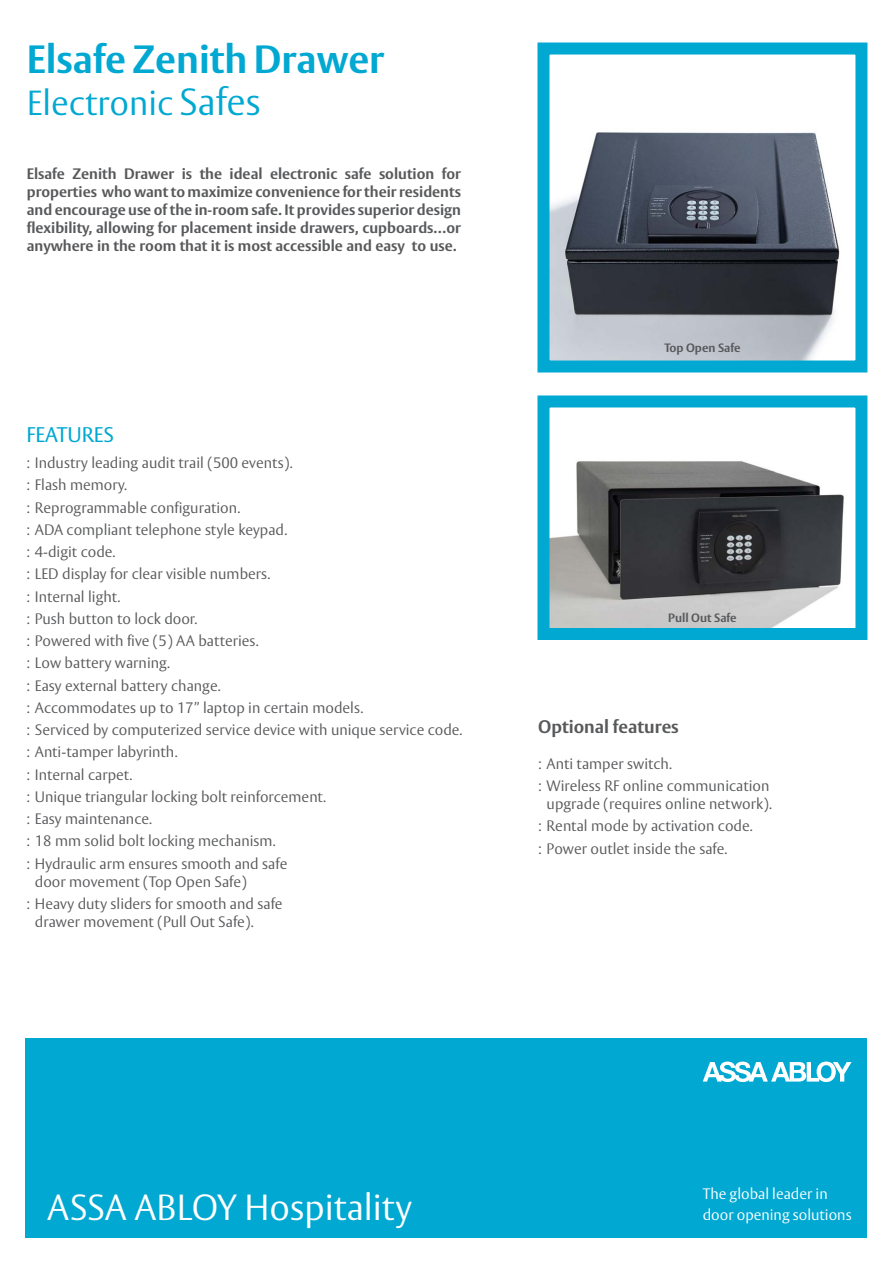
<style>
.page{position:relative;width:893px;height:1263px;background:#fff}
.page>*{position:absolute;margin:0;border:0;box-sizing:border-box;transform-origin:0 0}
.Rubrik_pos{font:700 39px "ASSA Vesta";color:#00a8d2}
.t1{font:300 36px "ASSA Vesta";color:#fff}
.Rubrik_pos-2{font:300 34.5px "ASSA Vesta";color:#00a8d2}
.DS_Heading_3{font:21px "ASSA Vesta";color:#00a8d2}
.t2{font:700 18px "ASSA Vesta";color:#58595b}
.t3{font:300 15px/18px "ASSA Vesta";color:#58595b}
.DS_Ingress{font:700 15px/18px "ASSA Vesta";color:#58595b;text-align:justify}
.Bröd_neg{font:300 15px/21px "ASSA Vesta";color:#fff}
.t4{font:700 12px "ASSA Vesta";color:#58595b}
.s1{font-size:37.5px}
</style>
<div class="page">
<div style="left:26px;top:1038px;width:841px;height:199px;background:#00a8d2"></div>
<svg style="left:703px;top:1061px;width:148px;height:21px"></svg>
<img style="left:550px;top:132px;width:290px;height:227px">
<div style="left:537px;top:43px;width:330px;height:329px;border:12px solid #00a8d2"></div>
<img style="left:550px;top:461px;width:294px;height:166px">
<div style="left:537px;top:395px;width:330px;height:245px;border:12px solid #00a8d2"></div>
<p class="Rubrik_pos" style="left:27px;top:35px;width:359px">Elsafe Zenith Drawer</p>
<p class="Rubrik_pos-2" style="left:27px;top:82px;width:235px">Electronic <span class="s1">Safes</span></p>
<p class="DS_Ingress" style="left:27px;top:165px;width:436px">Elsafe Zenith Drawer is the ideal electronic safe solution for properties who want to maximize convenience for their residents and encourage use of the in-room safe. It provides superior design flexibility, allowing for placement inside drawers, cupboards…or anywhere in the room that it is most accessible and easy to use.</p>
<p class="DS_Heading_3" style="left:26px;top:421px;width:89px">FEATURES</p>
<p class="t3" style="left:26px;top:454px;width:268px">: Industry leading audit trail (500 events).</p>
<p class="t3" style="left:26px;top:477px;width:102px">: Flash memory.</p>
<p class="t3" style="left:26px;top:499px;width:216px">: Reprogrammable configuration.</p>
<p class="t3" style="left:26px;top:521px;width:262px">: ADA compliant telephone style keypad.</p>
<p class="t3" style="left:26px;top:543px;width:91px">: 4-digit code.</p>
<p class="t3" style="left:26px;top:566px;width:245px">: LED display for clear visible numbers.</p>
<p class="t3" style="left:26px;top:588px;width:96px">: Internal light.</p>
<p class="t3" style="left:26px;top:610px;width:173px">: Push button to lock door.</p>
<p class="t3" style="left:26px;top:632px;width:234px">: Powered with five (5) AA batteries.</p>
<p class="t3" style="left:26px;top:655px;width:145px">: Low battery warning.</p>
<p class="t3" style="left:26px;top:677px;width:196px">: Easy external battery change.</p>
<p class="t3" style="left:26px;top:699px;width:338px">: Accommodates up to 17” laptop in certain models.</p>
<p class="t3" style="left:26px;top:721px;width:438px">: Serviced by computerized service device with unique service code.</p>
<p class="t3" style="left:26px;top:744px;width:153px">: Anti-tamper labyrinth.</p>
<p class="t3" style="left:26px;top:766px;width:108px">: Internal carpet.</p>
<p class="t3" style="left:26px;top:788px;width:301px">: Unique triangular locking bolt reinforcement.</p>
<p class="t3" style="left:26px;top:810px;width:127px">: Easy maintenance.</p>
<p class="t3" style="left:26px;top:833px;width:251px">: 18 mm solid bolt locking mechanism.</p>
<p class="t3" style="left:35px;top:855px;width:254px;text-indent:-9px">: Hydraulic arm ensures smooth and safe door movement (Top Open Safe)</p>
<p class="t3" style="left:35px;top:895px;width:249px;text-indent:-9px">: Heavy duty sliders for smooth and safe drawer movement (Pull Out Safe).</p>
<p class="t4" style="left:664px;top:341px;width:78px">Top Open Safe</p>
<p class="t4" style="left:668px;top:610px;width:70px">Pull Out Safe</p>
<p class="t2" style="left:538px;top:715px;width:142px">Optional features</p>
<p class="t3" style="left:538px;top:755px;width:135px">: Anti tamper switch.</p>
<p class="t3" style="left:538px;top:778px;width:235px;text-align:center">: Wireless RF online communication upgrade (requires online network).</p>
<p class="t3" style="left:538px;top:818px;width:216px">: Rental mode by activation code.</p>
<p class="t3" style="left:538px;top:840px;width:191px">: Power outlet inside the safe.</p>
<p class="t1" style="left:47px;top:1186px;width:366px">ASSA ABLOY Hospitality</p>
<p class="Bröd_neg" style="left:703px;top:1184px;width:150px">The global leader in door opening solutions</p>
</div>
